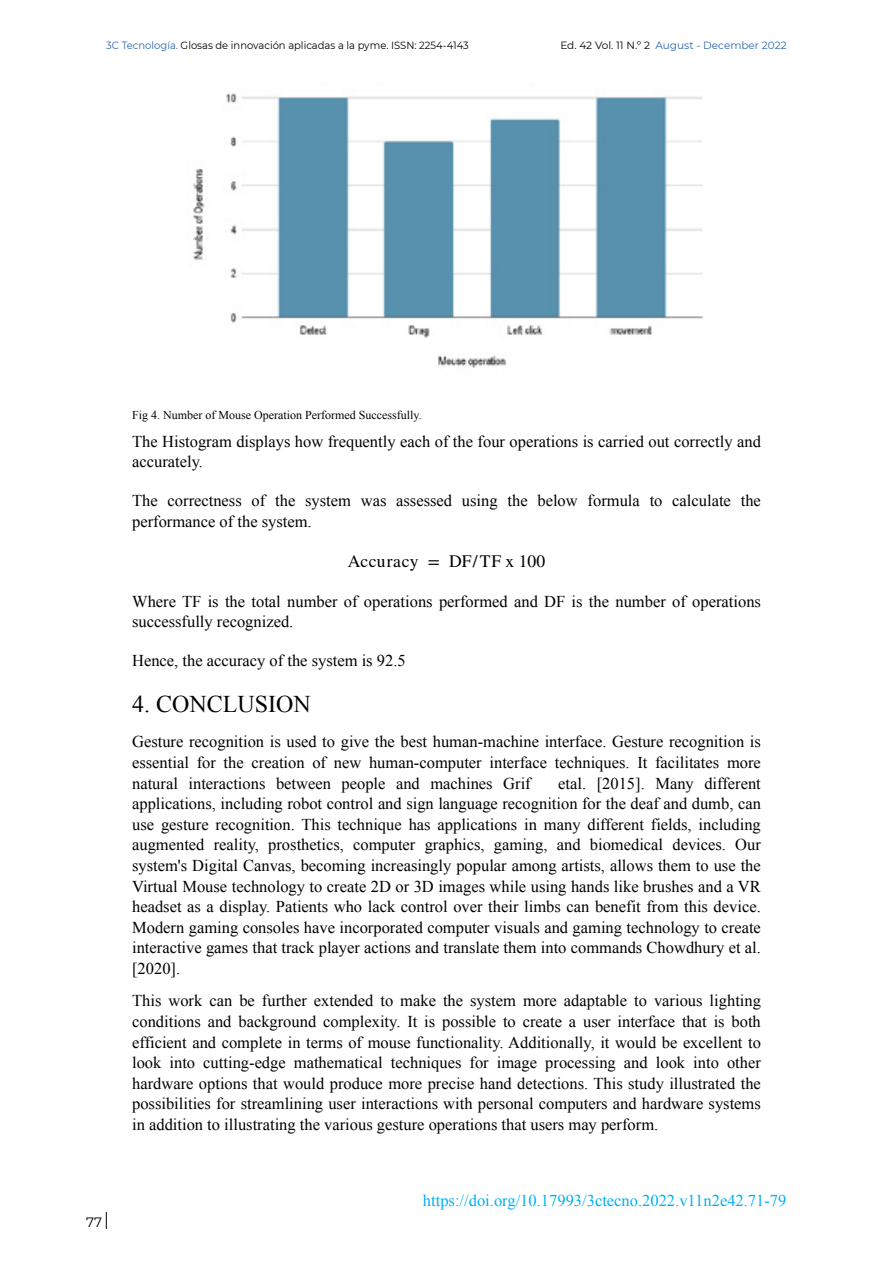
<style>
.page{position:relative;width:893px;height:1263px;background:#fff}
.page>*{position:absolute;margin:0;border:0;box-sizing:border-box;transform-origin:0 0}
.t1{font:24px "Times New Roman";color:#000}
.t2{font:17.55px "STIX General";letter-spacing:.02em;color:#000}
.t3{font:16.5px/20.5px "Times New Roman";color:#000}
.t4{font:16.5px "Times New Roman";color:#00b0f0}
.t5{font:13.5px "Montserrat";color:#000}
.t6{font:12px "Times New Roman";color:#000}
.t7{font:10.5px "Montserrat";color:#000;scale:.95 1}
.t8{font:10.5px "Montserrat";color:#2e66ab}
.s1{color:#2e66ab}
.s2{color:#000}
</style>
<div class="page">
<img style="left:193px;top:93px;width:510px;height:275px">
<svg style="left:106px;top:1212px;width:1px;height:17px"></svg>
<p class="t7" style="left:106px;top:38px;width:383px"><span class="s1">3C Tecnología.</span> Glosas de innovación aplicadas a la pyme. ISSN: 2254-4143</p>
<p class="t8" style="left:560px;top:38px;width:228px"><span class="s2">Ed. 42 Vol. 11 N.º 2</span> August - December 2022</p>
<p class="t6" style="left:132px;top:406px;width:291px">Fig 4. Number of Mouse Operation Performed Successfully.</p>
<p class="t3" style="left:132px;top:431px;width:630px">The Histogram displays how frequently each of the four operations is carried out correctly and accurately.</p>
<p class="t3" style="left:132px;top:490px;width:630px">The correctness of the system was assessed using the below formula to calculate the performance of the system.</p>
<p class="t2" style="left:348px;top:549px;width:199px">Accuracy = DF/TF x 100</p>
<p class="t3" style="left:132px;top:591px;width:630px">Where TF is the total number of operations performed and DF is the number of operations successfully recognized.</p>
<p class="t3" style="left:132px;top:650px;width:275px">Hence, the accuracy of the system is 92.5</p>
<h1 class="t1" style="left:132px;top:687px;width:180px">4. CONCLUSION</h1>
<p class="t3" style="left:132px;top:731px;width:630px;text-align:justify">Gesture recognition is used to give the best human-machine interface. Gesture recognition is essential for the creation of new human-computer interface techniques. It facilitates more natural interactions between people and machines Grif</p>
<p class="t3" style="left:132px;top:772px;width:630px;text-align:justify;text-indent:426px">etal. [2015]. Many different applications, including robot control and sign language recognition for the deaf and dumb, can use gesture recognition. This technique has applications in many different fields, including augmented reality, prosthetics, computer graphics, gaming, and biomedical devices. Our system's Digital Canvas, becoming increasingly popular among artists, allows them to use the Virtual Mouse technology to create 2D or 3D images while using hands like brushes and a VR headset as a display. Patients who lack control over their limbs can benefit from this device.<br>Modern gaming consoles have incorporated computer visuals and gaming technology to create interactive games that track player actions and translate them into commands Chowdhury et al. [2020].</p>
<p class="t3" style="left:132px;top:990px;width:630px;text-align:justify">This work can be further extended to make the system more adaptable to various lighting conditions and background complexity. It is possible to create a user interface that is both efficient and complete in terms of mouse functionality. Additionally, it would be excellent to look into cutting-edge mathematical techniques for image processing and look into other hardware options that would produce more precise hand detections. This study illustrated the possibilities for streamlining user interactions with personal computers and hardware systems in addition to illustrating the various gesture operations that users may perform.</p>
<p class="t5" style="left:86px;top:1213px;width:17px">77</p>
<p class="t4" style="left:423px;top:1189px;width:365px">https://doi.org/10.17993/3ctecno.2022.v11n2e42.71-79</p>
</div>
